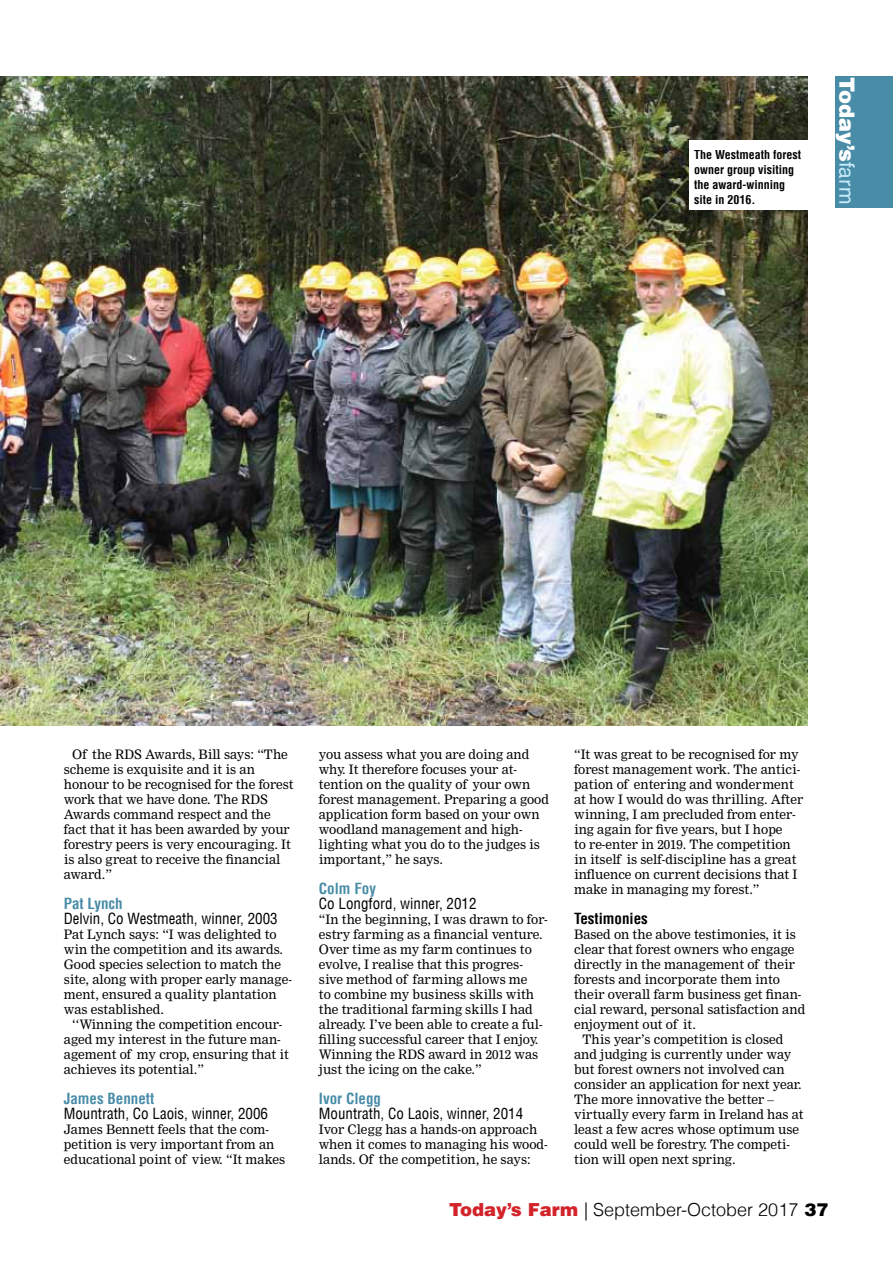
<style>
.page{position:relative;width:893px;height:1263px;background:#fff}
.page>*{position:absolute;margin:0;border:0;box-sizing:border-box;transform-origin:0 0}
.t1{font:900 21px "Helvetica LT";color:#fff}
.t2{font:300 18px "Helvetica LT";color:#000}
.t3{font:condensed 15px "Helvetica LT";color:#000}
.t4{font:700 condensed 15px "Helvetica LT";color:#488ca7}
.t5{font:700 condensed 15px "Helvetica LT";color:#000}
.t6{font:12.75px/15px "Nimrod";color:#000}
.t7{font:700 condensed 12px/15px "Helvetica LT";color:#000}
.s1{font-weight:400;color:#c7eafb}
.s2{font-weight:900;color:#d2232a}
.s3{font-weight:900}
</style>
<div class="page">
<div style="left:836px;top:77px;width:57px;height:131px;background:#488ca7"></div>
<img style="left:0;top:77px;width:808px;height:648px">
<div style="left:690px;top:140px;width:118px;height:69px;background:#fff"></div>
<p class="t7" style="left:694px;top:147px;width:109px">The Westmeath forest owner group visiting the award-winning site in 2016.</p>
<h1 class="t1" style="left:861px;top:77px;width:128px;rotate:90deg">Today’s<span class="s1">farm</span></h1>
<p class="t6" style="left:64px;top:747px;width:231px;text-indent:9px">Of the RDS Awards, Bill says: “The scheme is exquisite and it is an honour to be recognised for the forest work that we have done. The RDS<br>Awards command respect and the fact that it has been awarded by your forestry peers is very encouraging. It is also great to receive the financial award.”</p>
<p class="t4" style="left:64px;top:894px;width:61px">Pat Lynch</p>
<p class="t3" style="left:64px;top:909px;width:215px">Delvin, Co Westmeath, winner, 2003</p>
<p class="t6" style="left:64px;top:927px;width:230px">Pat Lynch says: “I was delighted to win the competition and its awards.<br>Good species selection to match the site, along with proper early manage&shy;ment, ensured a quality plantation was established.</p>
<p class="t6" style="left:64px;top:1017px;width:227px;text-indent:9px">‘‘Winning the competition encour&shy;aged my interest in the future man&shy;agement of my crop, ensuring that it achieves its potential.”</p>
<p class="t4" style="left:64px;top:1089px;width:92px">James Bennett</p>
<p class="t3" style="left:64px;top:1104px;width:206px">Mountrath, Co Laois, winner, 2006</p>
<p class="t6" style="left:64px;top:1122px;width:223px">James Bennett feels that the com&shy;petition is very important from an educational point of view. “It makes</p>
<p class="t6" style="left:319px;top:747px;width:232px">you assess what you are doing and why. It therefore focuses your at&shy;tention on the quality of your own forest management. Preparing a good application form based on your own woodland management and high&shy;lighting what you do to the judges is important,” he says.</p>
<p class="t4" style="left:319px;top:879px;width:59px">Colm Foy</p>
<p class="t3" style="left:319px;top:894px;width:159px">Co Longford, winner, 2012</p>
<p class="t6" style="left:319px;top:912px;width:230px">“In the beginning, I was drawn to for&shy;estry farming as a financial venture.<br>Over time as my farm continues to evolve, I realise that this progres&shy;sive method of farming allows me<br>to combine my business skills with the traditional farming skills I had already. I’ve been able to create a ful&shy;filling successful career that I enjoy.<br>Winning the RDS award in 2012 was just the icing on the cake.”</p>
<p class="t4" style="left:319px;top:1089px;width:64px">Ivor Clegg</p>
<p class="t3" style="left:319px;top:1104px;width:206px">Mountrath, Co Laois, winner, 2014</p>
<p class="t6" style="left:319px;top:1122px;width:230px">Ivor Clegg has a hands-on approach when it comes to managing his wood&shy;lands. Of the competition, he says:</p>
<p class="t6" style="left:574px;top:747px;width:231px">“It was great to be recognised for my forest management work. The antici&shy;pation of entering and wonderment at how I would do was thrilling. After winning, I am precluded from enter&shy;ing again for five years, but I hope<br>to re-enter in 2019. The competition in itself is self-discipline has a great influence on current decisions that I make in managing my forest.”</p>
<p class="t5" style="left:574px;top:909px;width:75px">Testimonies</p>
<p class="t6" style="left:574px;top:927px;width:223px">Based on the above testimonies, it is</p>
<p class="t6" style="left:574px;top:942px;width:222px">clear that forest owners who engage</p>
<p class="t6" style="left:574px;top:957px;width:222px">directly in the management of their</p>
<p class="t6" style="left:574px;top:972px;width:208px">forests and incorporate them into</p>
<p class="t6" style="left:574px;top:987px;width:229px">their overall farm business get finan-</p>
<p class="t6" style="left:574px;top:1002px;width:233px">cial reward, personal satisfaction and</p>
<p class="t6" style="left:574px;top:1017px;width:123px">enjoyment out of it.</p>
<p class="t6" style="left:583px;top:1032px;width:202px">This year’s competition is closed</p>
<p class="t6" style="left:574px;top:1047px;width:219px">and judging is currently under way</p>
<p class="t6" style="left:574px;top:1062px;width:212px">but forest owners not involved can</p>
<p class="t6" style="left:574px;top:1077px;width:229px">consider an application for next year.</p>
<p class="t6" style="left:574px;top:1092px;width:201px">The more innovative the better –</p>
<p class="t6" style="left:574px;top:1107px;width:231px">virtually every farm in Ireland has at</p>
<p class="t6" style="left:574px;top:1122px;width:227px">least a few acres whose optimum use</p>
<p class="t6" style="left:574px;top:1137px;width:218px">could well be forestry. The competi-</p>
<p class="t6" style="left:574px;top:1152px;width:163px">tion will open next spring.</p>
<h2 class="t2" style="left:449px;top:1199px;width:381px"><span class="s2">Today’s Farm</span> | September-October 2017 <span class="s3">37</span></h2>
</div>
